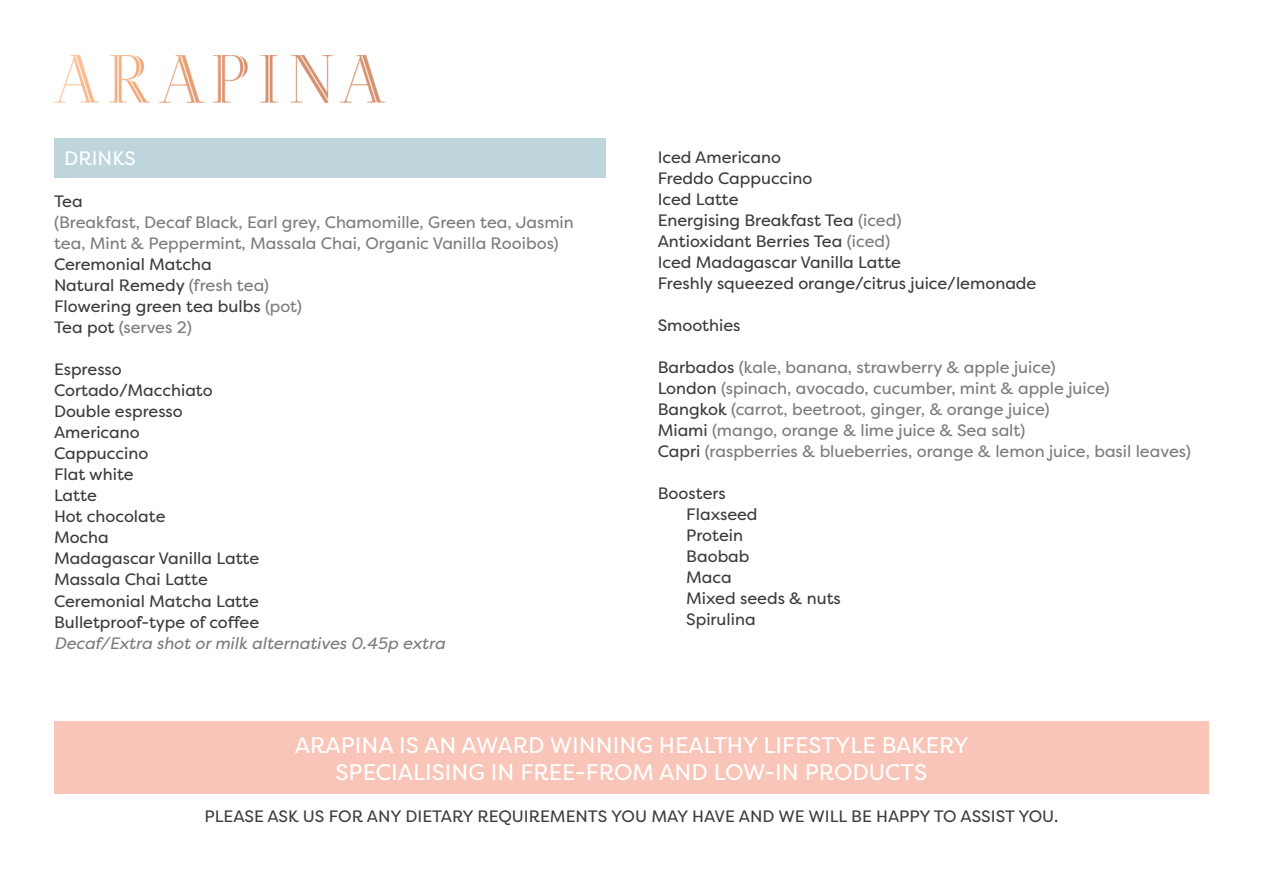
<style>
.page{position:relative;width:1263px;height:893px;background:#fff}
.page>*{position:absolute;margin:0;border:0;box-sizing:border-box;transform-origin:0 0}
.t1{font:22.5px/27px "Filson Pro";color:#fff;text-align:center}
.t2{font:19.5px "Filson Pro";color:#fff}
.t3{font:16.5px/21px "Filson Pro";color:#3c3c3b}
.t4{font:16.5px/21px "Filson Pro";color:#7c7c7b}
.t5{font:italic 16.5px "Filson Pro";color:#7c7c7b}
.s1{color:#7c7c7b}
.s2{color:#3c3c3b}
</style>
<div class="page">
<img style="left:55px;top:56px;width:330px;height:46px">
<div style="left:54px;top:138px;width:551px;height:39px;background:#bed5db"></div>
<div style="left:54px;top:722px;width:1155px;height:72px;background:#f9c5b8"></div>
<p class="t2" style="left:64px;top:145px;width:73px">DRINKS</p>
<p class="t3" style="left:54px;top:191px;width:30px">Tea</p>
<p class="t4" style="left:54px;top:212px;width:521px">(Breakfast, Decaf Black, Earl grey, Chamomille, Green tea, Jasmin tea, Mint &amp; Peppermint, Massala Chai, Organic Vanilla Rooibos)</p>
<p class="t3" style="left:54px;top:254px;width:250px">Ceremonial Matcha<br>Natural Remedy <span class="s1">(fresh tea)<br></span>Flowering green tea bulbs <span class="s1">(pot)<br></span>Tea pot <span class="s1">(serves 2)</span></p>
<p class="t3" style="left:54px;top:359px;width:207px">Espresso<br>Cortado/Macchiato<br>Double espresso<br>Americano<br>Cappuccino<br>Flat white<br>Latte<br>Hot chocolate<br>Mocha<br>Madagascar Vanilla Latte<br>Massala Chai Latte<br>Ceremonial Matcha Latte<br>Bulletproof-type of coffee</p>
<p class="t5" style="left:54px;top:632px;width:392px">Decaf/Extra shot or milk alternatives 0.45p extra</p>
<p class="t3" style="left:658px;top:147px;width:380px">Iced Americano<br>Freddo Cappuccino<br>Iced Latte<br>Energising Breakfast Tea <span class="s1">(iced)<br></span>Antioxidant Berries Tea <span class="s1">(iced)<br></span>Iced Madagascar Vanilla Latte<br>Freshly squeezed orange/citrus juice/lemonade</p>
<p class="t3" style="left:658px;top:315px;width:84px">Smoothies</p>
<p class="t4" style="left:658px;top:357px;width:535px"><span class="s2">Barbados</span> (kale, banana, strawberry &amp; apple juice)<br><span class="s2">London</span> (spinach, avocado, cucumber, mint &amp; apple juice)<br><span class="s2">Bangkok</span> (carrot, beetroot, ginger, &amp; orange juice)<br><span class="s2">Miami</span> (mango, orange &amp; lime juice &amp; Sea salt)<br><span class="s2">Capri</span> (raspberries &amp; blueberries, orange &amp; lemon juice, basil leaves)</p>
<p class="t3" style="left:686px;top:483px;width:156px;text-indent:-28px">Boosters<br>Flaxseed<br>Protein<br>Baobab<br>Maca<br>Mixed seeds &amp; nuts<br>Spirulina</p>
<h1 class="t1" style="left:295px;top:731px;width:675px">ARAPINA IS AN AWARD WINNING HEALTHY LIFESTYLE BAKERY<br>SPECIALISING IN FREE-FROM AND LOW-IN PRODUCTS</h1>
<p class="t3" style="left:205px;top:806px;width:855px">PLEASE ASK US FOR ANY DIETARY REQUIREMENTS YOU MAY HAVE AND WE WILL BE HAPPY TO ASSIST YOU.</p>
</div>
